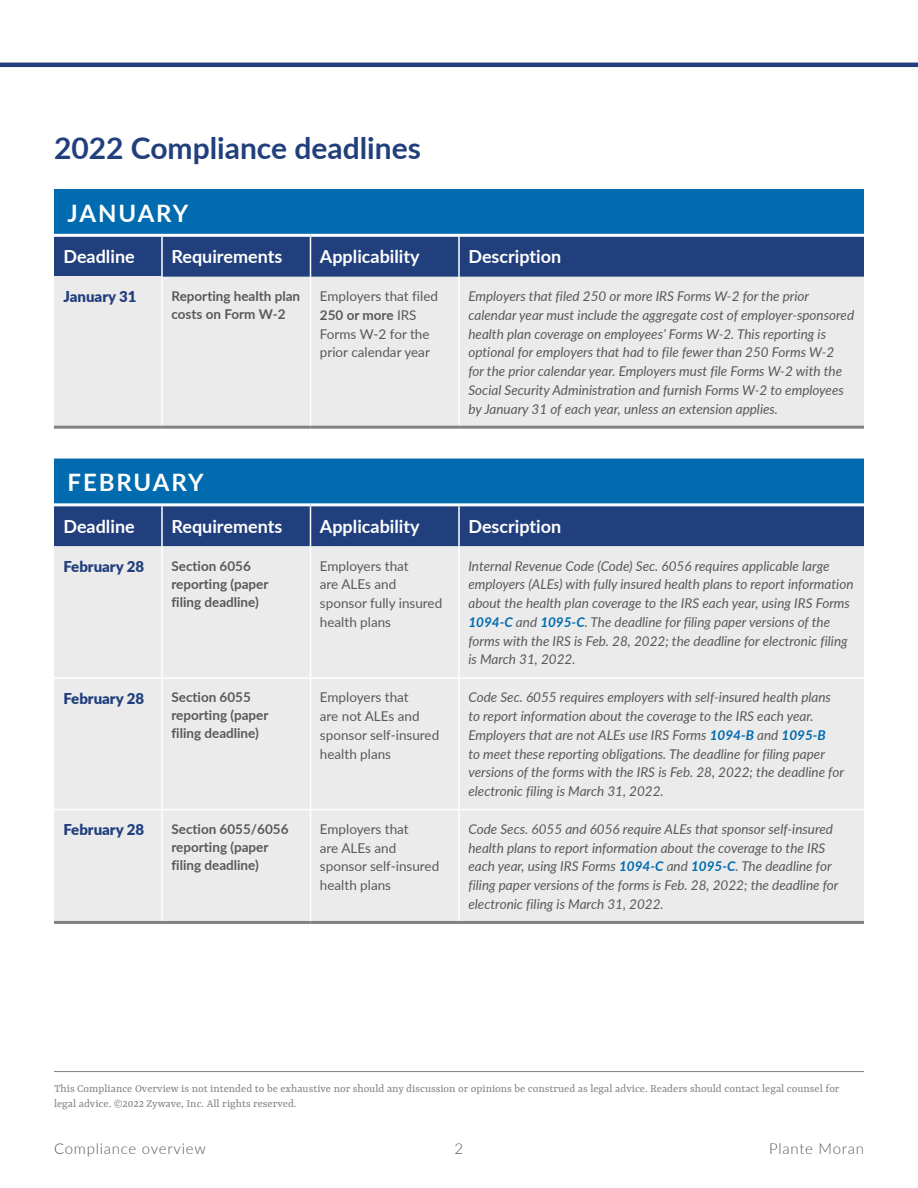
<style>
.page{position:relative;width:918px;height:1188px;background:#fff}
.page>*{position:absolute;margin:0;border:0;box-sizing:border-box;transform-origin:0 0}
.t1{font:700 30px "Lato";color:#213f7c}
.t2{font:700 24px "Lato";letter-spacing:.08em;color:#fff}
.t3{font:700 18px "Lato";color:#fff}
.t4{font:900 15px "Lato";color:#213f7c}
.t5{font:300 15px "Lato";letter-spacing:.05em;color:#58595b}
.t6{font:italic 13.5px/18.8px "Lato";color:#58595b}
.t7{font:13.5px/18.8px "Lato";color:#58595b}
.t8{font:700 13.5px/18px "Lato";color:#58595b}
.t9{font:12px/15px "Rasa";color:#808285}
.s1{font-weight:700}
.s2{font-weight:700;color:#006baf}
</style>
<div class="page">
<hr style="left:0;top:63px;width:918px;height:4px;background:#213f7c">
<hr style="left:54px;top:1071px;width:810px;height:1px;background:#808285">
<div style="left:54px;top:189px;width:810px;height:45px;background:#006baf"></div>
<div style="left:54px;top:237px;width:810px;height:40px;background:#213f7c"></div>
<svg style="left:54px;top:277px;width:810px;height:644px;background:#ced8e1"></svg>
<hr style="left:161px;top:277px;width:2px;height:149px;background:#fff">
<hr style="left:310px;top:277px;width:1px;height:149px;background:#fff">
<hr style="left:458px;top:277px;width:2px;height:149px;background:#fff">
<hr style="left:54px;top:426px;width:108px;height:3px;background:#808285">
<hr style="left:162px;top:426px;width:148px;height:3px;background:#808285">
<hr style="left:310px;top:426px;width:149px;height:3px;background:#808285">
<hr style="left:459px;top:426px;width:405px;height:3px;background:#808285">
<hr style="left:54px;top:503px;width:108px;height:3px;background:#fff">
<hr style="left:162px;top:503px;width:148px;height:3px;background:#fff">
<hr style="left:310px;top:503px;width:149px;height:3px;background:#fff">
<hr style="left:459px;top:503px;width:405px;height:3px;background:#fff">
<hr style="left:161px;top:237px;width:2px;height:40px;background:#fff">
<hr style="left:310px;top:237px;width:1px;height:40px;background:#fff">
<hr style="left:458px;top:237px;width:2px;height:40px;background:#fff">
<hr style="left:161px;top:506px;width:2px;height:40px;background:#fff">
<hr style="left:310px;top:506px;width:1px;height:40px;background:#fff">
<hr style="left:458px;top:506px;width:2px;height:40px;background:#fff">
<hr style="left:161px;top:546px;width:2px;height:131px;background:#fff">
<hr style="left:310px;top:546px;width:1px;height:131px;background:#fff">
<hr style="left:458px;top:546px;width:2px;height:131px;background:#fff">
<hr style="left:54px;top:677px;width:108px;height:2px;background:#fff">
<hr style="left:162px;top:677px;width:148px;height:2px;background:#fff">
<hr style="left:161px;top:679px;width:2px;height:130px;background:#fff">
<hr style="left:310px;top:677px;width:149px;height:2px;background:#fff">
<hr style="left:310px;top:679px;width:1px;height:130px;background:#fff">
<hr style="left:459px;top:677px;width:405px;height:2px;background:#fff">
<hr style="left:458px;top:679px;width:2px;height:130px;background:#fff">
<hr style="left:54px;top:809px;width:108px;height:1px;background:#fff">
<hr style="left:162px;top:809px;width:148px;height:1px;background:#fff">
<hr style="left:161px;top:810px;width:2px;height:111px;background:#fff">
<hr style="left:310px;top:809px;width:149px;height:1px;background:#fff">
<hr style="left:310px;top:810px;width:1px;height:111px;background:#fff">
<hr style="left:459px;top:809px;width:405px;height:1px;background:#fff">
<hr style="left:458px;top:810px;width:2px;height:111px;background:#fff">
<hr style="left:54px;top:921px;width:108px;height:3px;background:#808285">
<hr style="left:162px;top:921px;width:148px;height:3px;background:#808285">
<hr style="left:310px;top:921px;width:149px;height:3px;background:#808285">
<hr style="left:459px;top:921px;width:405px;height:3px;background:#808285">
<h1 class="t1" style="left:54px;top:126px;width:368px">2022 Compliance deadlines</h1>
<h2 class="t2" style="left:68px;top:195px;width:122px">JANUARY</h2>
<h3 class="t3" style="left:63px;top:244px;width:73px">Deadline</h3>
<h3 class="t3" style="left:171px;top:244px;width:112px">Requirements</h3>
<h3 class="t3" style="left:320px;top:244px;width:101px">Applicability</h3>
<h3 class="t3" style="left:468px;top:244px;width:94px">Description</h3>
<p class="t4" style="left:63px;top:286px;width:75px">January 31</p>
<p class="t8" style="left:171px;top:287px;width:130px">Reporting health plan costs on Form W-2</p>
<p class="t7" style="left:320px;top:286px;width:120px">Employers that filed<br><span class="s1">250 or more</span> IRS<br>Forms W-2 for the prior calendar year</p>
<p class="t6" style="left:468px;top:286px;width:387px">Employers that filed 250 or more IRS Forms W-2 for the prior calendar year must include the aggregate cost of employer-sponsored health plan coverage on employees’ Forms W-2. This reporting is optional for employers that had to file fewer than 250 Forms W-2<br>for the prior calendar year. Employers must file Forms W-2 with the Social Security Administration and furnish Forms W-2 to employees by January 31 of each year, unless an extension applies.</p>
<h2 class="t2" style="left:68px;top:465px;width:138px">FEBRUARY</h2>
<h3 class="t3" style="left:63px;top:513px;width:73px">Deadline</h3>
<h3 class="t3" style="left:171px;top:513px;width:112px">Requirements</h3>
<h3 class="t3" style="left:320px;top:513px;width:101px">Applicability</h3>
<h3 class="t3" style="left:468px;top:513px;width:94px">Description</h3>
<p class="t4" style="left:63px;top:555px;width:82px">February 28</p>
<p class="t8" style="left:171px;top:556px;width:99px">Section 6056 reporting (paper filing deadline)</p>
<p class="t7" style="left:320px;top:556px;width:124px">Employers that<br>are ALEs and sponsor fully insured health plans</p>
<p class="t6" style="left:468px;top:556px;width:387px">Internal Revenue Code (Code) Sec. 6056 requires applicable large employers (ALEs) with fully insured health plans to report information about the health plan coverage to the IRS each year, using IRS Forms <span class="s2">1094-C</span> and <span class="s2">1095-C</span>. The deadline for filing paper versions of the forms with the IRS is Feb. 28, 2022; the deadline for electronic filing is March 31, 2022.</p>
<p class="t4" style="left:63px;top:687px;width:82px">February 28</p>
<p class="t8" style="left:171px;top:688px;width:99px">Section 6055 reporting (paper filing deadline)</p>
<p class="t7" style="left:320px;top:687px;width:121px">Employers that<br>are not ALEs and sponsor self-insured health plans</p>
<p class="t6" style="left:468px;top:687px;width:377px">Code Sec. 6055 requires employers with self-insured health plans to report information about the coverage to the IRS each year.<br>Employers that are not ALEs use IRS Forms <span class="s2">1094-B</span> and <span class="s2">1095-B<br></span>to meet these reporting obligations. The deadline for filing paper versions of the forms with the IRS is Feb. 28, 2022; the deadline for electronic filing is March 31, 2022.</p>
<p class="t4" style="left:63px;top:818px;width:82px">February 28</p>
<p class="t8" style="left:171px;top:819px;width:119px">Section 6055/6056 reporting (paper filing deadline)</p>
<p class="t7" style="left:320px;top:819px;width:121px">Employers that<br>are ALEs and sponsor self-insured health plans</p>
<p class="t6" style="left:468px;top:819px;width:372px">Code Secs. 6055 and 6056 require ALEs that sponsor self-insured health plans to report information about the coverage to the IRS each year, using IRS Forms <span class="s2">1094-C</span> and <span class="s2">1095-C</span>. The deadline for filing paper versions of the forms is Feb. 28, 2022; the deadline for electronic filing is March 31, 2022.</p>
<p class="t9" style="left:54px;top:1082px;width:787px">This Compliance Overview is not intended to be exhaustive nor should any discussion or opinions be construed as legal advice. Readers should contact legal counsel for legal advice. ©2022 Zywave, Inc. All rights reserved.</p>
<p class="t5" style="left:54px;top:1138px;width:153px">Compliance overview</p>
<p class="t5" style="left:455px;top:1138px;width:10px">2</p>
<p class="t5" style="left:769px;top:1138px;width:96px">Plante Moran</p>
</div>
